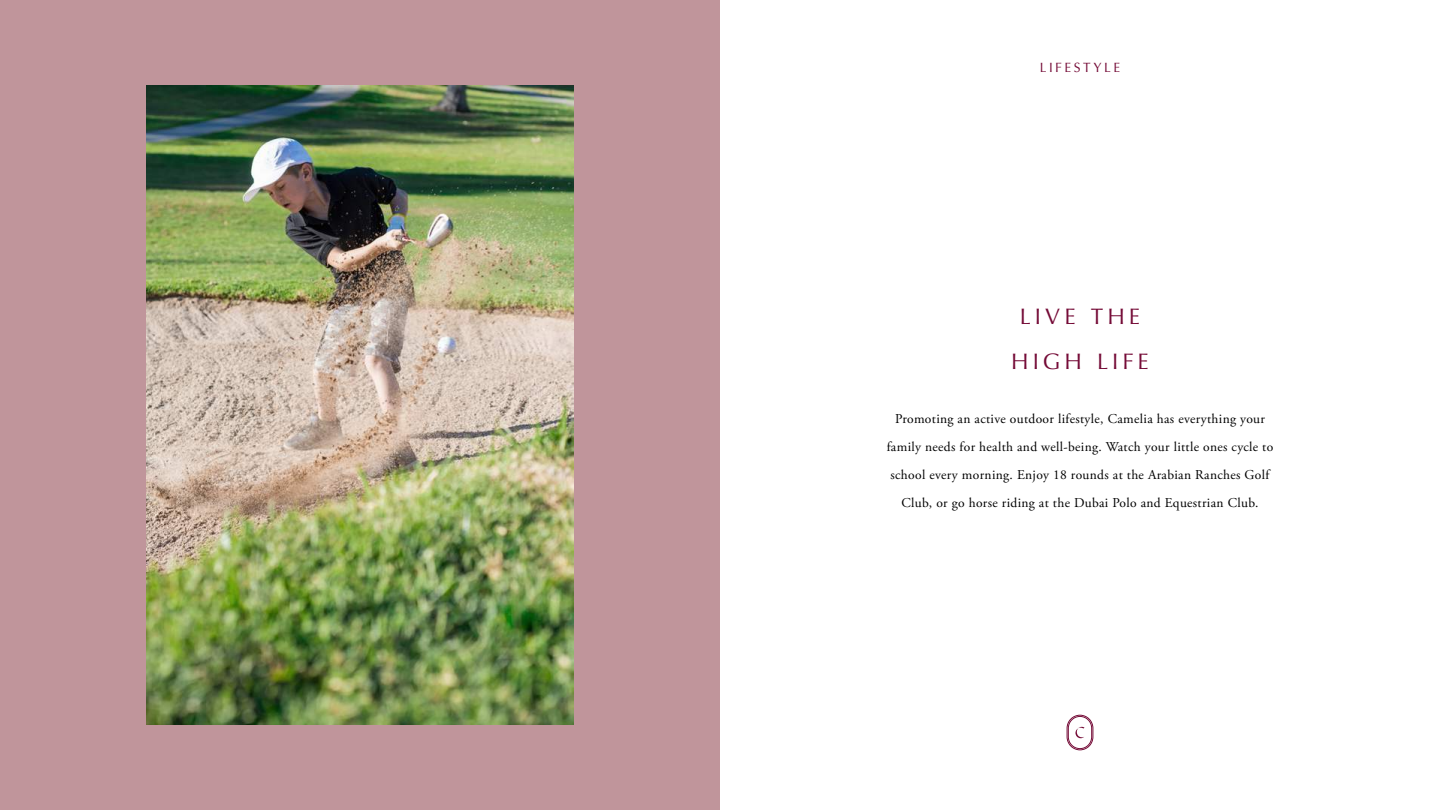
<style>
.page{position:relative;width:1440px;height:810px;background:#fff}
.page>*{position:absolute;margin:0;border:0;box-sizing:border-box;transform-origin:0 0}
.t1{font:22.5px/45px "Optima";letter-spacing:.18em;color:#740a36;text-align:center}
.t2{font:13.5px/27.9px "Adobe Garamond Pro";letter-spacing:.025em;color:#000;text-align:center}
.t3{font:13.5px "Optima";letter-spacing:.185em;color:#740a36}
</style>
<div class="page">
<div style="left:0;top:0;width:720px;height:810px;background:#c0959b"></div>
<img style="left:147px;top:85px;width:426px;height:640px">
<svg style="left:1075px;top:727px;width:10px;height:11px"></svg>
<div style="left:1067px;top:715px;width:26px;height:35px;border:1px solid #740a36;border-radius:13px"></div>
<div style="left:1068px;top:716px;width:24px;height:33px;border:1px solid #740a36;border-radius:12px"></div>
<p class="t3" style="left:1040px;top:60px;width:82px">LIFESTYLE</p>
<h1 class="t1" style="left:1011px;top:294px;width:139px">LIVE THE<br>HIGH LIFE</h1>
<p class="t2" style="left:887px;top:406px;width:388px">Promoting an active outdoor lifestyle, Camelia has everything your family needs for health and well-being. Watch your little ones cycle to school every morning. Enjoy 18 rounds at the Arabian Ranches Golf Club, or go horse riding at the Dubai Polo and Equestrian Club.</p>
</div>
